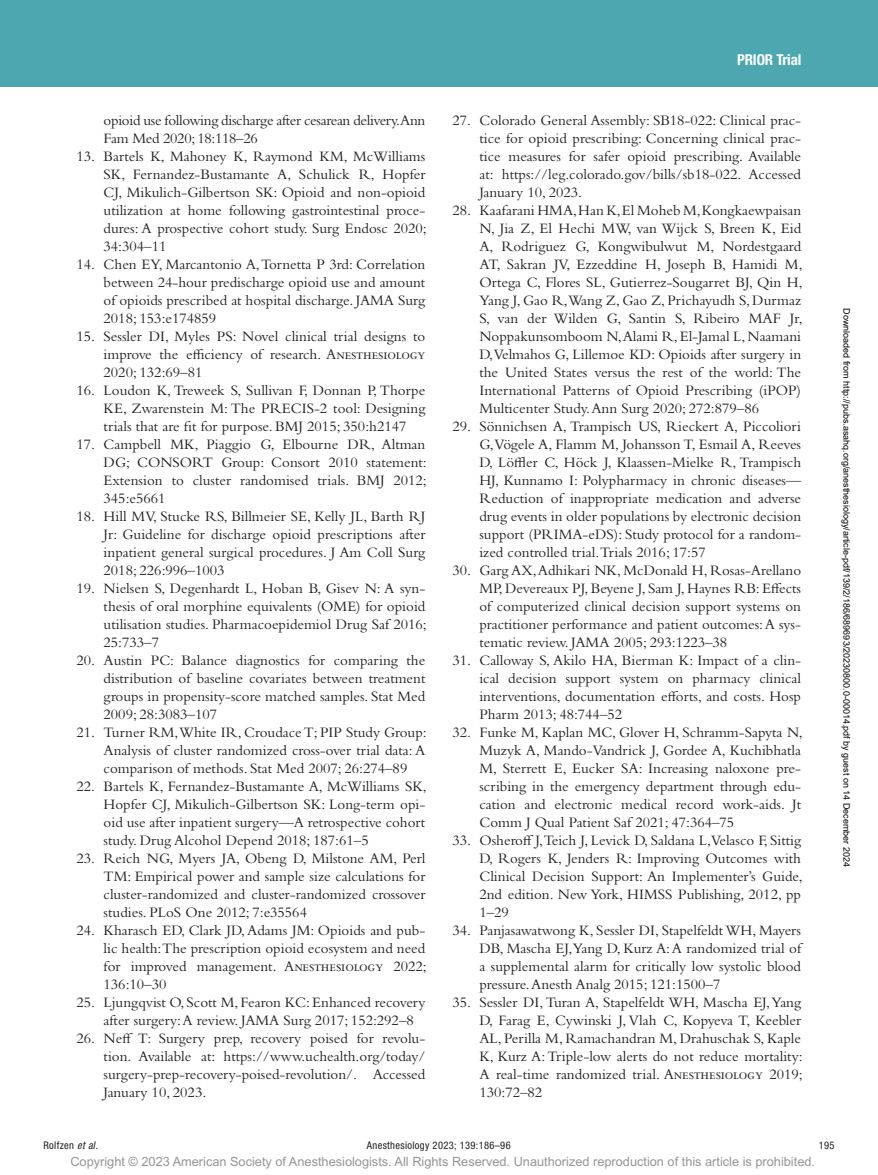
<style>
.page{position:relative;width:878px;height:1175px;background:#fff}
.page>*{position:absolute;margin:0;border:0;box-sizing:border-box;transform-origin:0 0}
.t1{font:15px/18px "Bembo Std";color:#231f20;text-align:justify}
.t2{font:15px/18px "Bembo Std";letter-spacing:-.02em;color:#231f20}
.t3{font:700 condensed 15px "Helvetica Neue LT Std";letter-spacing:-.01em;color:#fff}
.t4{font:12.75px "Arial MT Std";color:#939598}
.t5{font:condensed 10.5px "Helvetica Neue LT Std";letter-spacing:.03em;color:#231f20}
.t6{font:9px "Arial";color:#000}
.s1{font-style:italic}
</style>
<div class="page">
<div style="left:0;top:0;width:878px;height:86px;background:#4da7b0"></div>
<p class="t2" style="left:104px;top:111px;width:323px">opioid use following discharge after cesarean delivery.Ann<br>Fam Med 2020; 18:118–26</p>
<p class="t1" style="left:104px;top:147px;width:325px;text-indent:-27px">13. Bartels K, Mahoney K, Raymond KM, McWilliams SK, Fernandez-Bustamante A, Schulick R, Hopfer CJ, Mikulich-Gilbertson SK: Opioid and non-opioid utilization at home following gastrointestinal proce&shy;dures: A prospective cohort study. Surg Endosc 2020; 34:304–11</p>
<p class="t1" style="left:104px;top:255px;width:323px;text-indent:-27px">14. Chen EY, Marcantonio A, Tornetta P 3rd: Correlation between 24-hour predischarge opioid use and amount of opioids prescribed at hospital discharge. JAMA Surg 2018; 153:e174859</p>
<p class="t1" style="left:104px;top:327px;width:323px;text-indent:-27px">15. Sessler DI, Myles PS: Novel clinical trial designs to improve the efficiency of research. Anesthesiology 2020; 132:69–81</p>
<p class="t1" style="left:104px;top:381px;width:323px;text-indent:-27px">16. Loudon K, Treweek S, Sullivan F, Donnan P, Thorpe KE, Zwarenstein M: The PRECIS-2 tool: Designing trials that are fit for purpose. BMJ 2015; 350:h2147</p>
<p class="t1" style="left:104px;top:435px;width:325px;text-indent:-27px">17. Campbell MK, Piaggio G, Elbourne DR, Altman DG; CONSORT Group: Consort 2010 statement:<br>Extension to cluster randomised trials. BMJ 2012; 345:e5661</p>
<p class="t1" style="left:104px;top:507px;width:323px;text-indent:-27px">18. Hill MV, Stucke RS, Billmeier SE, Kelly JL, Barth RJ Jr: Guideline for discharge opioid prescriptions after inpatient general surgical procedures. J Am Coll Surg 2018; 226:996–1003</p>
<p class="t1" style="left:104px;top:579px;width:325px;text-indent:-27px">19. Nielsen S, Degenhardt L, Hoban B, Gisev N: A syn&shy;thesis of oral morphine equivalents (OME) for opioid utilisation studies. Pharmacoepidemiol Drug Saf 2016; 25:733–7</p>
<p class="t1" style="left:104px;top:651px;width:323px;text-indent:-27px">20. Austin PC: Balance diagnostics for comparing the distribution of baseline covariates between treatment groups in propensity-score matched samples. Stat Med 2009; 28:3083–107</p>
<p class="t1" style="left:104px;top:723px;width:325px;text-indent:-27px">21. Turner RM,White IR, Croudace T; PIP Study Group:<br>Analysis of cluster randomized cross-over trial data: A comparison of methods. Stat Med 2007; 26:274–89</p>
<p class="t1" style="left:104px;top:777px;width:325px;text-indent:-27px">22. Bartels K, Fernandez-Bustamante A, McWilliams SK, Hopfer CJ, Mikulich-Gilbertson SK: Long-term opi&shy;oid use after inpatient surgery—A retrospective cohort study. Drug Alcohol Depend 2018; 187:61–5</p>
<p class="t1" style="left:104px;top:849px;width:323px;text-indent:-27px">23. Reich NG, Myers JA, Obeng D, Milstone AM, Perl TM: Empirical power and sample size calculations for cluster-randomized and cluster-randomized crossover studies. PLoS One 2012; 7:e35564</p>
<p class="t1" style="left:104px;top:921px;width:325px;text-indent:-27px">24. Kharasch ED, Clark JD, Adams JM: Opioids and pub&shy;lic health:The prescription opioid ecosystem and need for improved management. Anesthesiology 2022; 136:10–30</p>
<p class="t1" style="left:104px;top:993px;width:323px;text-indent:-27px">25. Ljungqvist O, Scott M, Fearon KC: Enhanced recovery after surgery: A review. JAMA Surg 2017; 152:292–8</p>
<p class="t1" style="left:104px;top:1029px;width:323px;text-indent:-27px">26. Neff T: Surgery prep, recovery poised for revolu&shy;tion. Available at: https://www.uchealth.org/today/ surgery-prep-recovery-poised-revolution/. Accessed January 10, 2023.</p>
<p class="t3" style="left:737px;top:51px;width:66px">PRIOR Trial</p>
<p class="t1" style="left:479px;top:111px;width:323px;text-indent:-27px">27. Colorado General Assembly: SB18-022: Clinical prac&shy;tice for opioid prescribing: Concerning clinical prac&shy;tice measures for safer opioid prescribing. Available at: https://leg.colorado.gov/bills/sb18-022. Accessed January 10, 2023.</p>
<p class="t1" style="left:479px;top:201px;width:325px;text-indent:-27px">28. Kaafarani HMA, Han K, El Moheb M, Kongkaewpaisan N, Jia Z, El Hechi MW, van Wijck S, Breen K, Eid A, Rodriguez G, Kongwibulwut M, Nordestgaard AT, Sakran JV, Ezzeddine H, Joseph B, Hamidi M, Ortega C, Flores SL, Gutierrez-Sougarret BJ, Qin H, Yang J, Gao R,Wang Z, Gao Z, Prichayudh S, Durmaz S, van der Wilden G, Santin S, Ribeiro MAF Jr, Noppakunsomboom N,Alami R, El-Jamal L, Naamani D,Velmahos G, Lillemoe KD: Opioids after surgery in the United States versus the rest of the world: The International Patterns of Opioid Prescribing (iPOP)<br>Multicenter Study. Ann Surg 2020; 272:879–86</p>
<p class="t1" style="left:479px;top:417px;width:323px;text-indent:-27px">29. Sönnichsen A, Trampisch US, Rieckert A, Piccoliori G,Vögele A, Flamm M, Johansson T, Esmail A, Reeves D, Löffler C, Höck J, Klaassen-Mielke R, Trampisch HJ, Kunnamo I: Polypharmacy in chronic diseases— Reduction of inappropriate medication and adverse drug events in older populations by electronic decision support (PRIMA-eDS): Study protocol for a random&shy;ized controlled trial.Trials 2016; 17:57</p>
<p class="t1" style="left:479px;top:561px;width:323px;text-indent:-27px">30. Garg AX, Adhikari NK, McDonald H, Rosas-Arellano MP, Devereaux PJ, Beyene J, Sam J, Haynes RB: Effects of computerized clinical decision support systems on practitioner performance and patient outcomes: A sys&shy;tematic review. JAMA 2005; 293:1223–38</p>
<p class="t1" style="left:479px;top:651px;width:323px;text-indent:-27px">31. Calloway S, Akilo HA, Bierman K: Impact of a clin&shy;ical decision support system on pharmacy clinical interventions, documentation efforts, and costs. Hosp Pharm 2013; 48:744–52</p>
<p class="t1" style="left:479px;top:723px;width:325px;text-indent:-27px">32. Funke M, Kaplan MC, Glover H, Schramm-Sapyta N, Muzyk A, Mando-Vandrick J, Gordee A, Kuchibhatla M, Sterrett E, Eucker SA: Increasing naloxone pre&shy;scribing in the emergency department through edu&shy;cation and electronic medical record work-aids. Jt Comm J Qual Patient Saf 2021; 47:364–75</p>
<p class="t1" style="left:479px;top:831px;width:325px;text-indent:-27px">33. Osheroff J,Teich J, Levick D, Saldana L,Velasco F, Sittig D, Rogers K, Jenders R: Improving Outcomes with Clinical Decision Support: An Implementer’s Guide, 2nd edition. New York, HIMSS Publishing, 2012, pp 1–29</p>
<p class="t1" style="left:479px;top:921px;width:323px;text-indent:-27px">34. Panjasawatwong K, Sessler DI, Stapelfeldt WH, Mayers DB, Mascha EJ,Yang D, Kurz A: A randomized trial of a supplemental alarm for critically low systolic blood pressure. Anesth Analg 2015; 121:1500–7</p>
<p class="t1" style="left:479px;top:993px;width:325px;text-indent:-27px">35. Sessler DI, Turan A, Stapelfeldt WH, Mascha EJ, Yang D, Farag E, Cywinski J, Vlah C, Kopyeva T, Keebler AL, Perilla M, Ramachandran M, Drahuschak S, Kaple K, Kurz A: Triple-low alerts do not reduce mortality:<br>A real-time randomized trial. Anesthesiology 2019; 130:72–82</p>
<p class="t6" style="left:850px;top:308px;width:560px;rotate:90deg">Downloaded from http://pubs.asahq.org/anesthesiology/article-pdf/139/2/186/689693/20230800.0-00014.pdf by guest on 14 December 2024</p>
<p class="t5" style="left:44px;top:1139px;width:56px">Rolfzen <span class="s1">et al.</span></p>
<p class="t5" style="left:367px;top:1139px;width:145px">Anesthesiology 2023; 139:186–96</p>
<p class="t5" style="left:818px;top:1139px;width:17px">195</p>
<p class="t4" style="left:70px;top:1154px;width:746px">Copyright © 2023 American Society of Anesthesiologists. All Rights Reserved. Unauthorized reproduction of this article is prohibited.</p>
</div>
